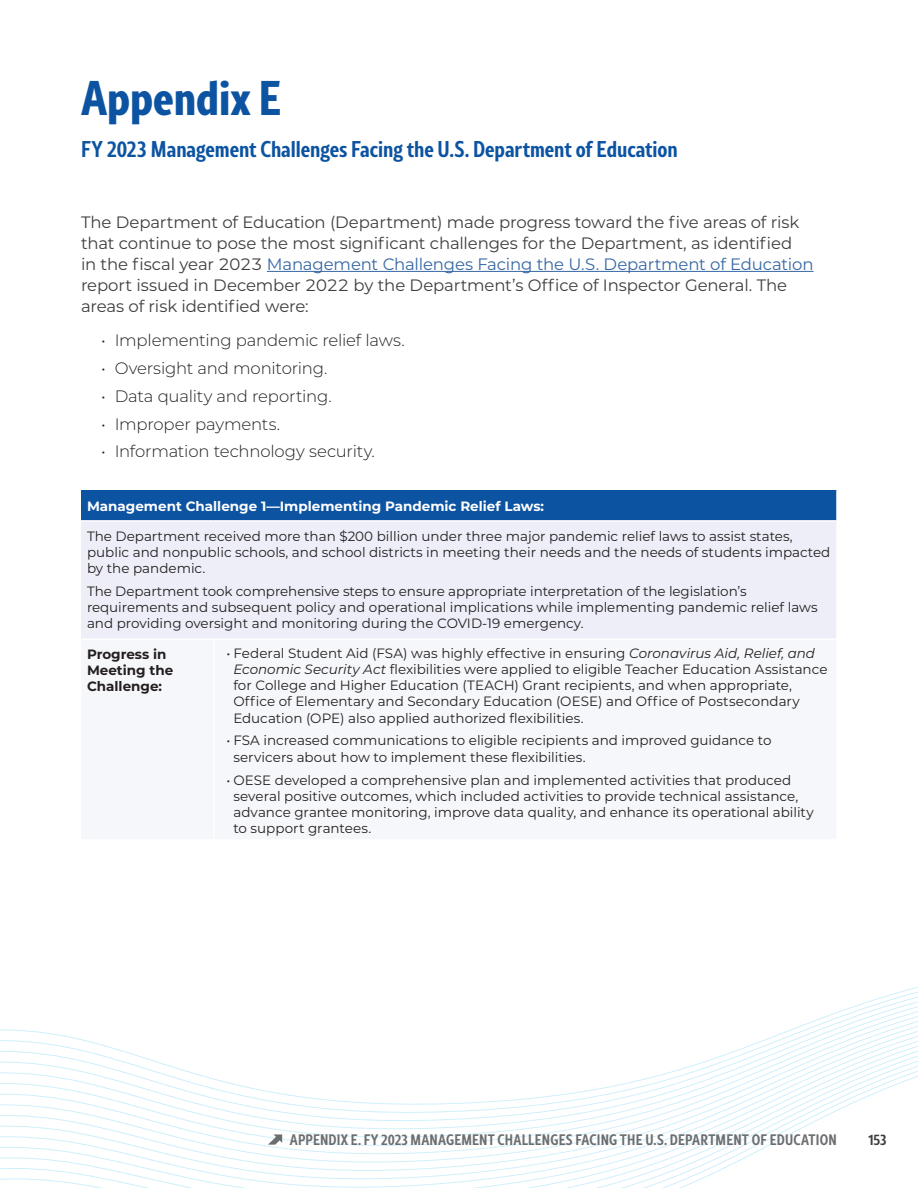
<style>
.page{position:relative;width:918px;height:1188px;background:#fff}
.page>*{position:absolute;margin:0;border:0;box-sizing:border-box;transform-origin:0 0}
.t1{font:800 48px "Rival Sans Narrow";color:#0c53a2}
.t2{font:700 22.5px "Rival Sans Narrow";letter-spacing:-.005em;color:#0c53a2}
.t3{font:16.5px/21px "Montserrat";letter-spacing:-.01em;color:#3e3e3f}
.t4{font:300 16.5px "Montserrat";letter-spacing:-.01em;color:#231f20}
.t5{font:700 15px "Rival Sans Narrow";letter-spacing:.015em;color:#6c6d70}
.t6{font:700 15px "Rival Sans Narrow";color:#3e3e3f}
.t7{font:13.5px/16.2px "Montserrat";color:#231f20}
.t8{font:700 13.5px "Montserrat";color:#fff}
.t9{font:700 13.5px/16.2px "Montserrat";color:#231f20}
.s1{color:#3667a4}
.s2{font-style:italic}
</style>
<div class="page">
<svg style="left:0;top:1174px;width:712px;height:8px"></svg>
<svg style="left:0;top:1165px;width:731px;height:9px"></svg>
<svg style="left:0;top:1156px;width:749px;height:9px"></svg>
<svg style="left:0;top:1147px;width:766px;height:9px"></svg>
<svg style="left:46px;top:1139px;width:735px;height:8px"></svg>
<svg style="left:0;top:1130px;width:799px;height:9px"></svg>
<svg style="left:0;top:1121px;width:816px;height:9px"></svg>
<svg style="left:0;top:1112px;width:834px;height:9px"></svg>
<svg style="left:0;top:987px;width:918px;height:125px"></svg>
<svg style="left:265px;top:1130px;width:22px;height:21px"></svg>
<hr style="left:267px;top:271px;width:547px;height:1px;background:#3667a4">
<div style="left:81px;top:490px;width:756px;height:31px;background:#0c53a2"></div>
<div style="left:81px;top:521px;width:756px;height:118px;background:#edeef7"></div>
<hr style="left:836px;top:490px;width:2px;height:30px;background:#fff">
<hr style="left:81px;top:520px;width:133px;height:2px;background:#fff">
<hr style="left:214px;top:520px;width:624px;height:2px;background:#fff">
<hr style="left:81px;top:638px;width:133px;height:2px;background:#fff">
<hr style="left:836px;top:522px;width:2px;height:116px;background:#fff">
<hr style="left:214px;top:638px;width:624px;height:2px;background:#fff">
<h3 class="t1" style="left:81px;top:61px;width:202px">Appendix E</h3>
<h3 class="t2" style="left:81px;top:132px;width:598px">FY 2023 Management Challenges Facing the U.S. Department of Education</h3>
<p class="t3" style="left:81px;top:211px;width:734px">The Department of Education (Department) made progress toward the five areas of risk that continue to pose the most significant challenges for the Department, as identified<br>in the fiscal year 2023 <span class="s1">Management Challenges Facing the U.S. Department of Education </span>report issued in December 2022 by the Department’s Office of Inspector General. The areas of risk identified were:</p>
<p class="t4" style="left:101px;top:329px;width:305px">• Implementing pandemic relief laws.</p>
<p class="t4" style="left:101px;top:357px;width:228px">• Oversight and monitoring.</p>
<p class="t4" style="left:101px;top:385px;width:232px">• Data quality and reporting.</p>
<p class="t4" style="left:101px;top:412px;width:180px">• Improper payments.</p>
<p class="t4" style="left:101px;top:440px;width:275px">• Information technology security.</p>
<p class="t8" style="left:87px;top:497px;width:459px">Management Challenge 1—Implementing Pandemic Relief Laws:</p>
<p class="t7" style="left:87px;top:527px;width:745px">The Department received more than $200 billion under three major pandemic relief laws to assist states, public and nonpublic schools, and school districts in meeting their needs and the needs of students impacted by the pandemic.</p>
<p class="t7" style="left:87px;top:583px;width:732px">The Department took comprehensive steps to ensure appropriate interpretation of the legislation’s requirements and subsequent policy and operational implications while implementing pandemic relief laws and providing oversight and monitoring during the COVID-19 emergency.</p>
<p class="t9" style="left:87px;top:645px;width:88px">Progress in<br>Meeting the<br>Challenge:</p>
<p class="t7" style="left:233px;top:644px;width:596px;text-indent:-7px">• Federal Student Aid (FSA) was highly effective in ensuring <span class="s2">Coronavirus Aid, Relief, and Economic Security Act</span> flexibilities were applied to eligible Teacher Education Assistance for College and Higher Education (TEACH) Grant recipients, and when appropriate, Office of Elementary and Secondary Education (OESE) and Office of Postsecondary Education (OPE) also applied authorized flexibilities.</p>
<p class="t7" style="left:233px;top:732px;width:540px;text-indent:-7px">• FSA increased communications to eligible recipients and improved guidance to servicers about how to implement these flexibilities.</p>
<p class="t7" style="left:233px;top:771px;width:582px;text-indent:-7px">• OESE developed a comprehensive plan and implemented activities that produced several positive outcomes, which included activities to provide technical assistance, advance grantee monitoring, improve data quality, and enhance its operational ability to support grantees.</p>
<p class="t5" style="left:290px;top:1128px;width:549px">APPENDIX E. FY 2023 MANAGEMENT CHALLENGES FACING THE U.S. DEPARTMENT OF EDUCATION</p>
<p class="t6" style="left:868px;top:1128px;width:20px">153</p>
</div>
